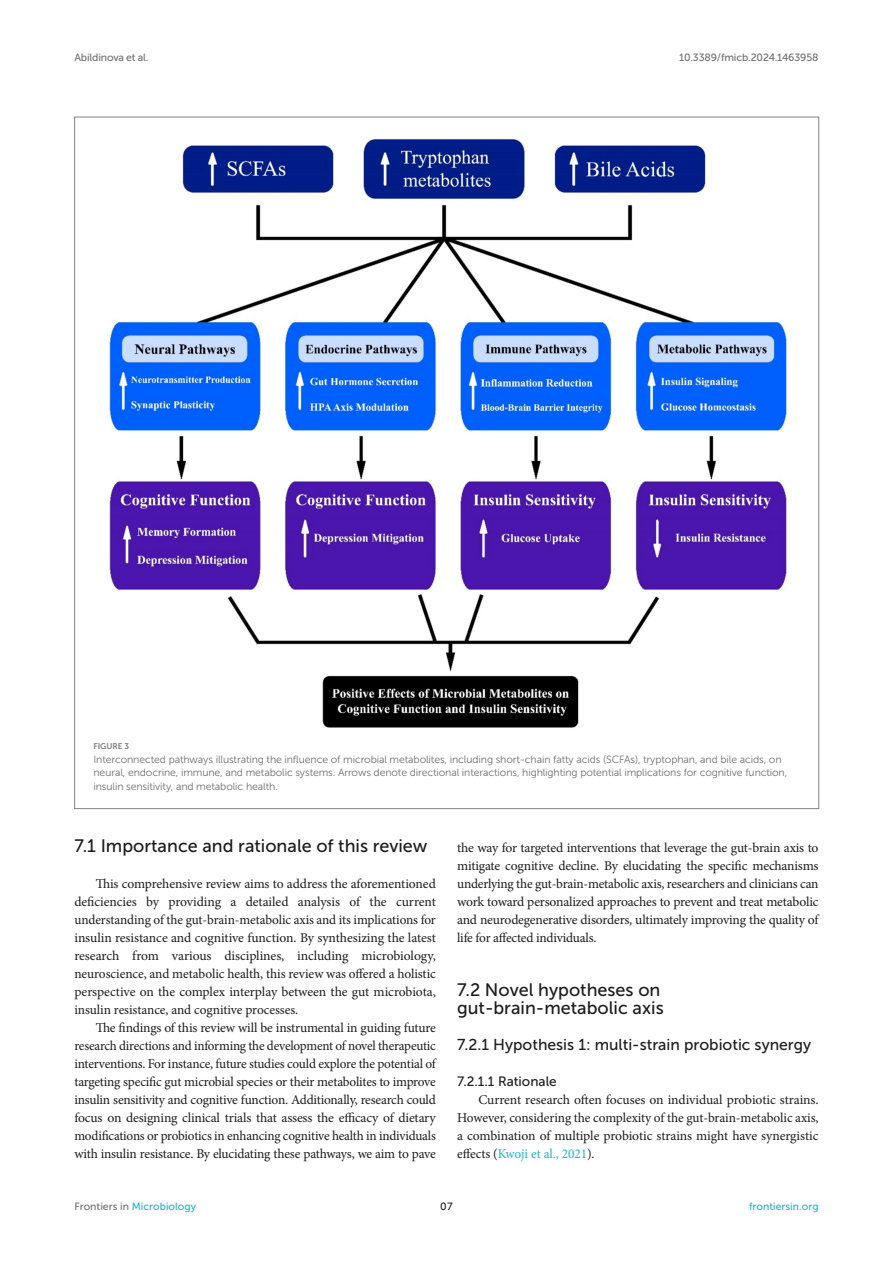
<style>
.page{position:relative;width:893px;height:1263px;background:#fff}
.page>*{position:absolute;margin:0;border:0;box-sizing:border-box;transform-origin:0 0}
.HEAD_2{font:18px/18px "Museo Sans 500";color:#1b1c1b}
.HEAD_3_after_HEAD_2{font:15.75px "Museo Sans 500";color:#1b1c1b}
.TEXT{font:13.5px/18px "Minion Pro";letter-spacing:-.015em;color:#1b1c1b;text-align:justify}
.HEAD_4_after_HEAD_3{font:13.5px "Museo Sans 500";color:#1b1c1b}
.FIG_LEG{font:10.5px/13.5px "Museo Sans 300";letter-spacing:-.01em;color:#706f70}
.t1{font:10.5px "Museo Sans 500";letter-spacing:-.015em;color:#706f70}
.t2{font:10.5px "Museo Sans 500";color:#1db5c3}
.t3{font:10.5px "Museo Sans 500";color:#1b1c1b}
.FIG_HD{font:8.25px "Museo Sans 700";letter-spacing:-.01em;color:#7e7f7f}
.s1{color:#1db5c3}
.s2{color:#706f70}
</style>
<div class="page">
<img style="left:109px;top:139px;width:678px;height:589px">
<p class="t1" style="left:74px;top:51px;width:76px">Abildinova et al.</p>
<p class="t1" style="left:679px;top:51px;width:141px">10.3389/fmicb.2024.1463958</p>
<p class="FIG_HD" style="left:94px;top:742px;width:37px">FIGURE 3</p>
<p class="FIG_LEG" style="left:94px;top:752px;width:695px">Interconnected pathways illustrating the influence of microbial metabolites, including short-chain fatty acids (SCFAs), tryptophan, and bile acids, on neural, endocrine, immune, and metabolic systems. Arrows denote directional interactions, highlighting potential implications for cognitive function, insulin sensitivity, and metabolic health.</p>
<p class="HEAD_2" style="left:74px;top:837px;width:355px">7.1 Importance and rationale of this review</p>
<p class="TEXT" style="left:74px;top:875px;width:363px;text-indent:21px">This comprehensive review aims to address the aforementioned deficiencies by providing a detailed analysis of the current understanding of the gut-brain-metabolic axis and its implications for insulin resistance and cognitive function. By synthesizing the latest research from various disciplines, including microbiology, neuroscience, and metabolic health, this review was offered a holistic perspective on the complex interplay between the gut microbiota, insulin resistance, and cognitive processes.</p>
<p class="TEXT" style="left:74px;top:1019px;width:363px;text-indent:21px">The findings of this review will be instrumental in guiding future research directions and informing the development of novel therapeutic interventions. For instance, future studies could explore the potential of targeting specific gut microbial species or their metabolites to improve insulin sensitivity and cognitive function. Additionally, research could focus on designing clinical trials that assess the efficacy of dietary modifications or probiotics in enhancing cognitive health in individuals with insulin resistance. By elucidating these pathways, we aim to pave</p>
<p class="TEXT" style="left:457px;top:839px;width:363px">the way for targeted interventions that leverage the gut-brain axis to mitigate cognitive decline. By elucidating the specific mechanisms underlying the gut-brain-metabolic axis, researchers and clinicians can work toward personalized approaches to prevent and treat metabolic and neurodegenerative disorders, ultimately improving the quality of life for affected individuals.</p>
<p class="HEAD_2" style="left:457px;top:981px;width:208px">7.2 Novel hypotheses on gut-brain-metabolic axis</p>
<p class="HEAD_3_after_HEAD_2" style="left:457px;top:1036px;width:356px">7.2.1 Hypothesis 1: multi-strain probiotic synergy</p>
<p class="HEAD_4_after_HEAD_3" style="left:457px;top:1074px;width:101px">7.2.1.1 Rationale</p>
<p class="TEXT" style="left:457px;top:1091px;width:363px;text-indent:21px">Current research often focuses on individual probiotic strains.<br>However, considering the complexity of the gut-brain-metabolic axis, a combination of multiple probiotic strains might have synergistic effects (<span class="s1">Kwoji et al., 2021</span>).</p>
<p class="t2" style="left:74px;top:1200px;width:123px"><span class="s2">Frontiers in</span> Microbiology</p>
<p class="t3" style="left:440px;top:1200px;width:14px">07</p>
<p class="t2" style="left:749px;top:1200px;width:71px">frontiersin.org</p>
</div>
